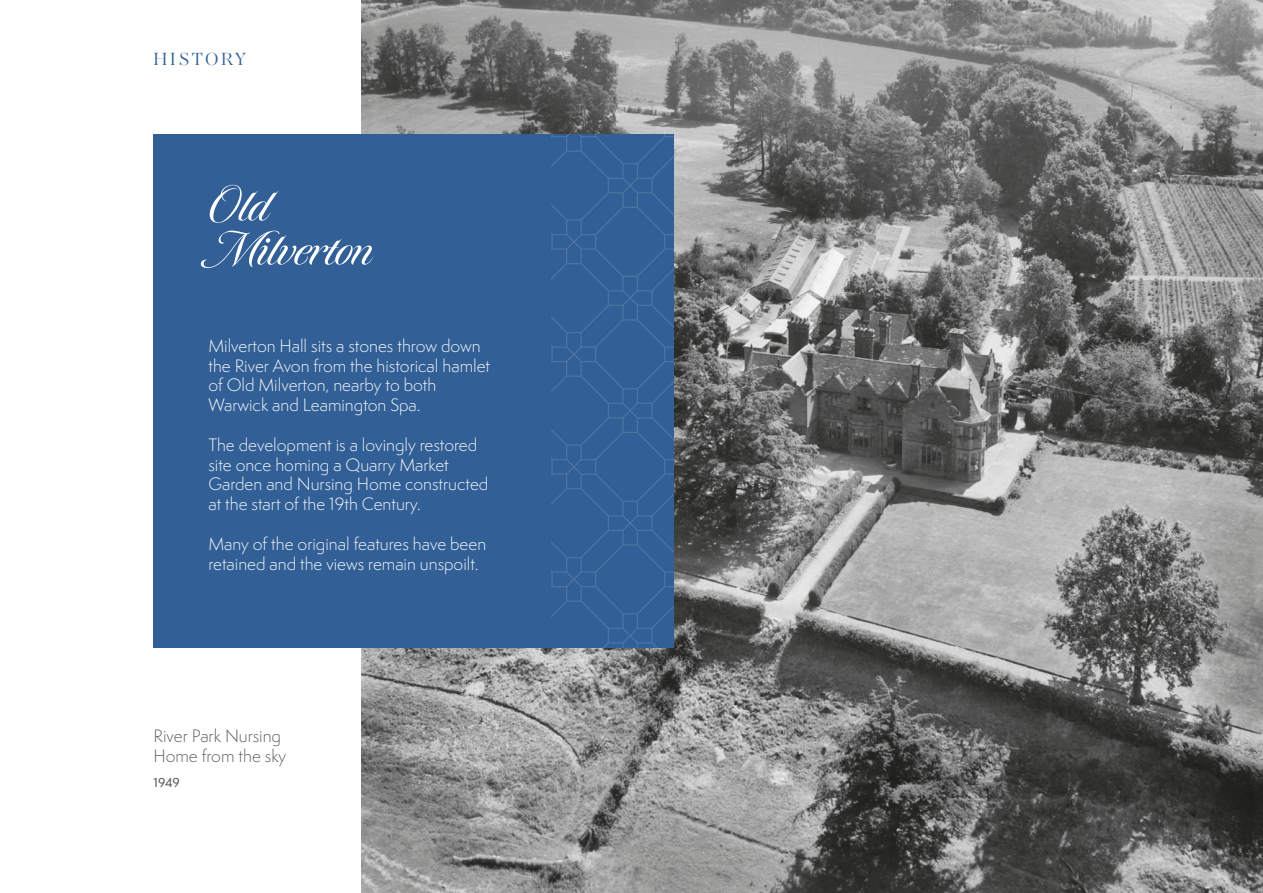
<style>
.page{position:relative;width:1263px;height:893px;background:#fff}
.page>*{position:absolute;margin:0;border:0;box-sizing:border-box;transform-origin:0 0}
.t1{font:500 50.85px/44px "Tangier";color:#fff}
.t2{font:300 18px "AW Conqueror Std Didot";letter-spacing:.14em;color:#326096}
.t3{font:300 16.5px/19.8px "Semplicita Pro";color:#fff}
.t4{font:300 16.5px/19.8px "Semplicita Pro";color:#575756}
.t5{font:500 12px "Semplicita Pro";color:#575756}
</style>
<div class="page">
<img style="left:362px;top:0;width:901px;height:893px">
<div style="left:154px;top:134px;width:520px;height:513px;background:#326096"></div>
<svg style="left:551px;top:132px;width:123px;height:515px"></svg>
<p class="t2" style="left:154px;top:50px;width:94px">HISTORY</p>
<h1 class="t1" style="left:207px;top:184px;width:167px">Old<br>Milverton</h1>
<p class="t3" style="left:208px;top:336px;width:283px">Milverton Hall sits a stones throw down the River Avon from the historical hamlet of Old Milverton, nearby to both Warwick and Leamington Spa.</p>
<p class="t3" style="left:208px;top:435px;width:281px">The development is a lovingly restored site once homing a Quarry Market Garden and Nursing Home constructed at the start of the 19th Century.</p>
<p class="t3" style="left:208px;top:534px;width:279px">Many of the original features have been retained and the views remain unspoilt.</p>
<p class="t4" style="left:154px;top:726px;width:134px">River Park Nursing<br>Home from the sky</p>
<p class="t5" style="left:154px;top:774px;width:28px">1949</p>
</div>
